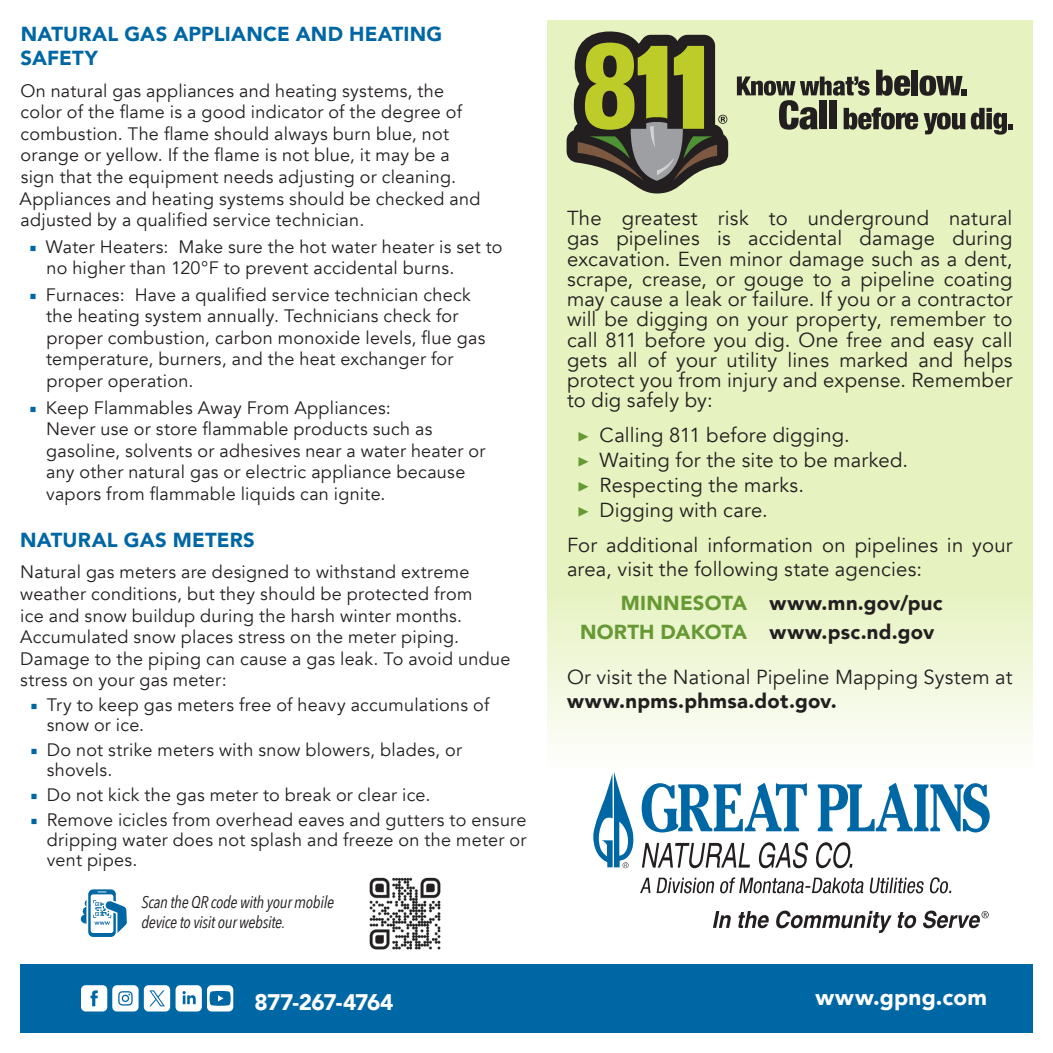
<style>
.page{position:relative;width:1053px;height:1053px;background:#fff}
.page>*{position:absolute;margin:0;border:0;box-sizing:border-box;transform-origin:0 0}
.Subhead{font:900 22.5px "Avenir";letter-spacing:-.025em;color:#fff}
.Subhead-2{font:900 22.5px "Avenir";letter-spacing:.015em;color:#fff}
.Subhead-3{font:20.25px/20.2px "Avenir";letter-spacing:.01em;color:#231f20}
.Subhead-4{font:900 20.25px/24.3px "Avenir";letter-spacing:.01em;color:#0067a5}
.Subhead-5{font:900 20.25px "Avenir";letter-spacing:.01em;color:#231f20}
.Subhead-6{font:18px/21.6px "Avenir";letter-spacing:.015em;color:#231f20}
.t1{font:italic 16.88px/20.2px "Avenir Next Condensed";letter-spacing:-.02em;color:#231f20}
.s1{font-family:"Minion Pro";color:#0067a5}
.s2{font-family:"Minion Pro";color:#693}
.s3{color:#693}
.s4{font-weight:900}
</style>
<div class="page">
<svg style="left:547px;top:20px;width:486px;height:724px;background:#e8f3c5"></svg>
<div style="left:20px;top:964px;width:1013px;height:69px;background:#0067a5"></div>
<svg style="left:81px;top:985px;width:89px;height:27px;background:#bed8e8"></svg>
<svg style="left:176px;top:985px;width:57px;height:27px"></svg>
<svg style="left:567px;top:32px;width:161px;height:161px;background:#818650"></svg>
<svg style="left:737px;top:70px;width:276px;height:65px;background:#a5ab8a"></svg>
<svg style="left:642px;top:783px;width:165px;height:49px"></svg>
<svg style="left:818px;top:783px;width:172px;height:49px"></svg>
<svg style="left:642px;top:843px;width:108px;height:25px"></svg>
<svg style="left:759px;top:842px;width:49px;height:26px"></svg>
<svg style="left:816px;top:842px;width:36px;height:26px"></svg>
<svg style="left:593px;top:772px;width:41px;height:96px"></svg>
<svg style="left:713px;top:911px;width:18px;height:17px"></svg>
<svg style="left:738px;top:911px;width:179px;height:22px"></svg>
<svg style="left:923px;top:911px;width:66px;height:17px"></svg>
<svg style="left:640px;top:878px;width:11px;height:15px"></svg>
<svg style="left:657px;top:877px;width:267px;height:16px"></svg>
<svg style="left:930px;top:877px;width:21px;height:16px"></svg>
<svg style="left:80px;top:889px;width:47px;height:48px"></svg>
<img style="left:369px;top:877px;width:72px;height:73px">
<p class="Subhead-4" style="left:21px;top:21px;width:423px">NATURAL GAS APPLIANCE AND HEATING<br>SAFETY</p>
<p class="Subhead-6" style="left:20px;top:80px;width:462px">On natural gas appliances and heating systems, the color of the flame is a good indicator of the degree of combustion. The flame should always burn blue, not orange or yellow. If the flame is not blue, it may be a sign that the equipment needs adjusting or cleaning.<br>Appliances and heating systems should be checked and adjusted by a qualified service technician.</p>
<p class="Subhead-6" style="left:47px;top:236px;width:458px;text-indent:-17px"><span class="s1">■</span> Water Heaters: Make sure the hot water heater is set to no higher than 120°F to prevent accidental burns.</p>
<p class="Subhead-6" style="left:46px;top:284px;width:441px;text-indent:-16px"><span class="s1">■</span> Furnaces: Have a qualified service technician check the heating system annually. Technicians check for proper combustion, carbon monoxide levels, flue gas temperature, burners, and the heat exchanger for proper operation.</p>
<p class="Subhead-6" style="left:46px;top:397px;width:441px;text-indent:-16px"><span class="s1">■</span> Keep Flammables Away From Appliances:<br>Never use or store flammable products such as gasoline, solvents or adhesives near a water heater or any other natural gas or electric appliance because vapors from flammable liquids can ignite.</p>
<p class="Subhead-4" style="left:20px;top:527px;width:236px">NATURAL GAS METERS</p>
<p class="Subhead-6" style="left:20px;top:562px;width:492px">Natural gas meters are designed to withstand extreme weather conditions, but they should be protected from<br>ice and snow buildup during the harsh winter months.<br>Accumulated snow places stress on the meter piping.<br>Damage to the piping can cause a gas leak. To avoid undue stress on your gas meter:</p>
<p class="Subhead-6" style="left:47px;top:695px;width:444px;line-height:20px;text-indent:-16px"><span class="s1">■</span> Try to keep gas meters free of heavy accumulations of snow or ice.</p>
<p class="Subhead-6" style="left:47px;top:740px;width:417px;line-height:20px;text-indent:-16px"><span class="s1">■</span> Do not strike meters with snow blowers, blades, or shovels.</p>
<p class="Subhead-6" style="left:30px;top:785px;width:402px"><span class="s1">■</span> Do not kick the gas meter to break or clear ice.</p>
<p class="Subhead-6" style="left:47px;top:810px;width:481px;line-height:20px;text-align:justify;text-indent:-16px"><span class="s1">■</span> Remove icicles from overhead eaves and gutters to ensure dripping water does not splash and freeze on the meter or vent pipes.</p>
<p class="t1" style="left:142px;top:892px;width:194px">Scan the QR code with your mobile device to visit our website.</p>
<p class="Subhead-3" style="left:567px;top:208px;width:447px;text-align:justify">The greatest risk to underground natural gas pipelines is accidental damage during excavation. Even minor damage such as a dent, scrape, crease, or gouge to a pipeline coating may cause a leak or failure. If you or a contractor will be digging on your property, remember to call 811 before you dig. One free and easy call gets all of your utility lines marked and helps protect you from injury and expense. Remember to dig safely by:</p>
<p class="Subhead-3" style="left:577px;top:425px;width:274px"><span class="s2">▶</span> Calling 811 before digging.</p>
<p class="Subhead-3" style="left:577px;top:450px;width:332px"><span class="s2">▶</span> Waiting for the site to be marked.</p>
<p class="Subhead-3" style="left:577px;top:475px;width:228px"><span class="s2">▶</span> Respecting the marks.</p>
<p class="Subhead-3" style="left:577px;top:500px;width:192px"><span class="s2">▶</span> Digging with care.</p>
<p class="Subhead-3" style="left:567px;top:533px;width:447px;line-height:24.3px">For additional information on pipelines in your area, visit the following state agencies:</p>
<p class="Subhead-5" style="left:621px;top:586px;width:323px"><span class="s3">MINNESOTA</span> www.mn.gov/puc</p>
<p class="Subhead-5" style="left:580px;top:615px;width:356px"><span class="s3">NORTH DAKOTA</span> www.psc.nd.gov</p>
<p class="Subhead-3" style="left:567px;top:665px;width:447px;line-height:24.3px">Or visit the National Pipeline Mapping System at <span class="s4">www.npms.phmsa.dot.gov.</span></p>
<p class="Subhead" style="left:254px;top:983px;width:141px">877-267-4764</p>
<p class="Subhead-2" style="left:815px;top:978px;width:173px">www.gpng.com</p>
</div>
